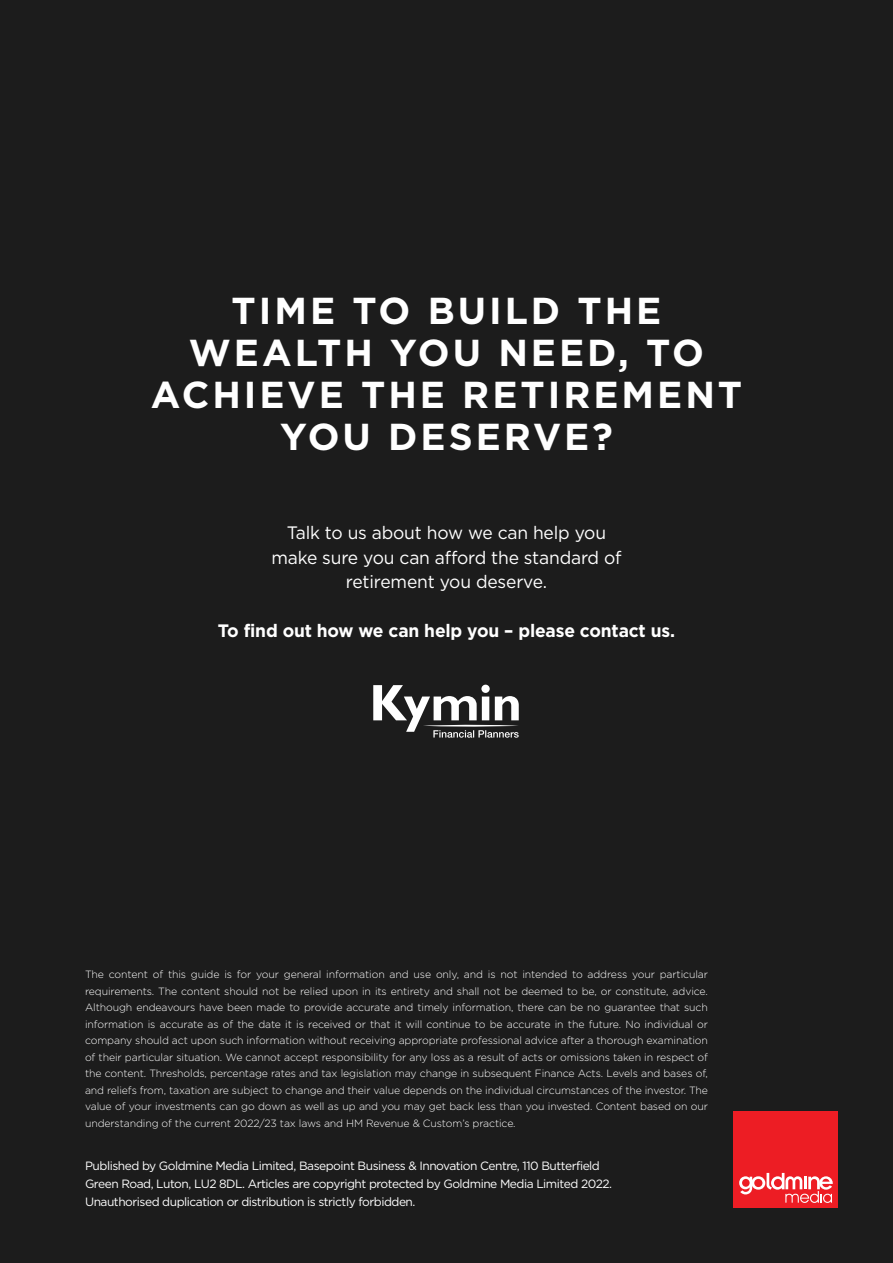
<style>
.page{position:relative;width:893px;height:1263px;background:#1c1c1c}
.page>*{position:absolute;margin:0;border:0;box-sizing:border-box;transform-origin:0 0}
.t1{font:700 37.5px/42px "Gotham HTF";letter-spacing:.08em;color:#fff;text-align:center}
.t2{font:18px/24.6px "Gotham HTF";letter-spacing:-.01em;color:#fff;text-align:center}
.t3{font:700 18px "Gotham HTF";letter-spacing:-.01em;color:#fff}
.t4{font:12px/18px "Gotham HTF";letter-spacing:-.04em;color:#fff}
.t5{font:300 10.5px/16.5px "Gotham HTF";letter-spacing:-.01em;color:#fff;text-align:justify}
</style>
<div class="page">
<div style="left:733px;top:1111px;width:105px;height:97px;background:#ed1d24"></div>
<svg style="left:739px;top:1173px;width:94px;height:30px"></svg>
<svg style="left:373px;top:685px;width:146px;height:53px"></svg>
<h1 class="t1" style="left:151px;top:289px;width:593px">TIME TO BUILD THE<br>WEALTH YOU NEED, TO<br>ACHIEVE THE RETIREMENT<br>YOU DESERVE?</h1>
<h2 class="t2" style="left:271px;top:520px;width:352px">Talk to us about how we can help you make sure you can afford the standard of retirement you deserve.</h2>
<h2 class="t3" style="left:218px;top:620px;width:459px">To find out how we can help you – please contact us.</h2>
<p class="t5" style="left:85px;top:966px;width:624px">The content of this guide is for your general information and use only, and is not intended to address your particular requirements. The content should not be relied upon in its entirety and shall not be deemed to be, or constitute, advice.<br>Although endeavours have been made to provide accurate and timely information, there can be no guarantee that such information is accurate as of the date it is received or that it will continue to be accurate in the future. No individual or company should act upon such information without receiving appropriate professional advice after a thorough examination of their particular situation. We cannot accept responsibility for any loss as a result of acts or omissions taken in respect of the content. Thresholds, percentage rates and tax legislation may change in subsequent Finance Acts. Levels and bases of, and reliefs from, taxation are subject to change and their value depends on the individual circumstances of the investor. The value of your investments can go down as well as up and you may get back less than you invested. Content based on our understanding of the current 2022/23 tax laws and HM Revenue &amp; Custom’s practice.</p>
<p class="t4" style="left:85px;top:1157px;width:528px">Published by Goldmine Media Limited, Basepoint Business &amp; Innovation Centre, 110 Butterfield<br>Green Road, Luton, LU2 8DL. Articles are copyright protected by Goldmine Media Limited 2022.<br>Unauthorised duplication or distribution is strictly forbidden.</p>
</div>
